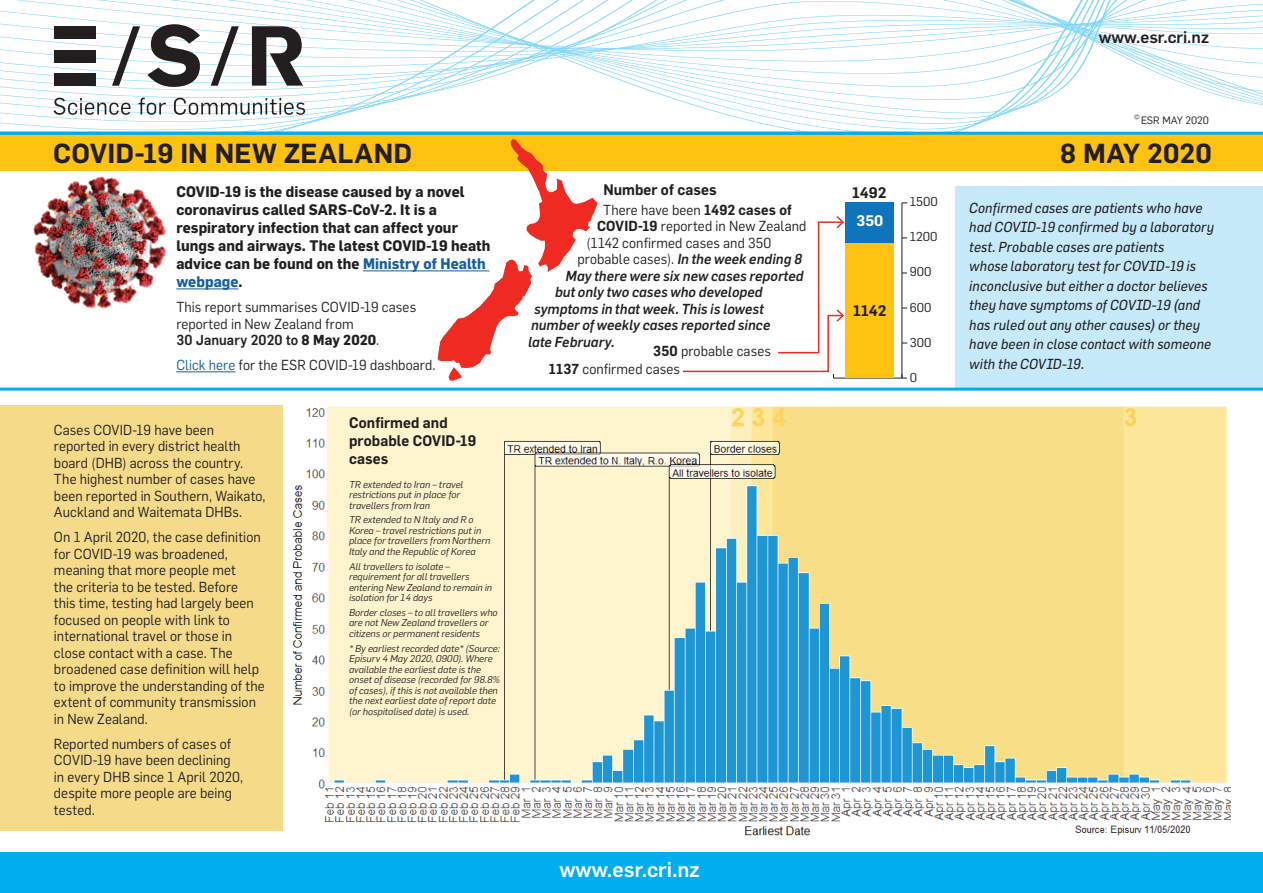
<style>
.page{position:relative;width:1263px;height:893px;background:#fff}
.page>*{position:absolute;margin:0;border:0;box-sizing:border-box;transform-origin:0 0}
.t1{font:600 27px "Flama";letter-spacing:.005em;color:#231f20}
.t2{font:500 21px "Flama";color:#fff}
.t3{font:500 16.5px "Flama";color:#231f20}
.t4{font:700 15px/18px "Flama";letter-spacing:.005em;color:#231f20;scale:.95 1}
.t5{font:600 15px/18px "Flama";letter-spacing:.005em;color:#231f20;scale:.95 1}
.t6{font:600 15px "Flama";letter-spacing:.005em;color:#231f20}
.t7{font:600 15px "Flama";color:#fff}
.t8{font:14.25px/16.5px "Flama";letter-spacing:.01em;color:#231f20;scale:.95 1}
.t9{font:italic 14.25px/19.5px "Flama";letter-spacing:.005em;color:#231f20;scale:.95 1}
.t10{font:italic 500 14.25px "Flama";letter-spacing:.005em;color:#231f20;scale:.95 1}
.t11{font:12.6px "Flama";color:#231f20}
.t12{font:10.5px "Flama";color:#231f20}
.t13{font:italic 9.75px/10.5px "Flama";color:#231f20}
.t14{font:6.15px "Flama";color:#231f20}
.s1{color:#175d9e}
.s2{font-weight:500}
.s3{font-weight:700}
.s4{font-weight:600}
.s5{font-weight:400;font-style:normal}
</style>
<div class="page">
<hr style="left:833px;top:378px;width:69px;height:1px;background:#231f20">
<hr style="left:902px;top:203px;width:1px;height:175px;background:#231f20">
<svg style="left:902px;top:374px;width:5px;height:5px"></svg>
<div style="left:845px;top:202px;width:49px;height:41px;background:#1074bc"></div>
<div style="left:845px;top:243px;width:49px;height:135px;background:#fec210"></div>
<div style="left:955px;top:187px;width:308px;height:202px;background:#c6eafa"></div>
<div style="left:0;top:135px;width:1263px;height:36px;background:#fec210"></div>
<svg style="left:0;top:0;width:1263px;height:132px"></svg>
<hr style="left:0;top:132px;width:1263px;height:3px;background:#00aeef">
<hr style="left:0;top:388px;width:1263px;height:3px;background:#00aeef">
<svg style="left:147px;top:24px;width:53px;height:63px"></svg>
<svg style="left:252px;top:26px;width:51px;height:60px"></svg>
<div style="left:54px;top:26px;width:42px;height:12px;background:#231f20"></div>
<div style="left:54px;top:50px;width:42px;height:12px;background:#231f20"></div>
<div style="left:54px;top:74px;width:42px;height:12px;background:#231f20"></div>
<svg style="left:112px;top:26px;width:28px;height:60px"></svg>
<svg style="left:211px;top:26px;width:28px;height:60px"></svg>
<svg style="left:54px;top:98px;width:76px;height:17px"></svg>
<svg style="left:139px;top:98px;width:27px;height:17px"></svg>
<svg style="left:174px;top:98px;width:131px;height:17px"></svg>
<img style="left:33px;top:176px;width:133px;height:133px">
<hr style="left:363px;top:271px;width:126px;height:1px;background:#175d9e">
<hr style="left:176px;top:289px;width:62px;height:1px;background:#175d9e">
<hr style="left:176px;top:371px;width:59px;height:1px;background:#175d9e">
<svg style="left:437px;top:139px;width:160px;height:242px"></svg>
<svg style="left:682px;top:216px;width:163px;height:162px"></svg>
<div style="left:0;top:406px;width:283px;height:425px;background:#f5da8a"></div>
<div style="left:0;top:853px;width:1263px;height:40px;background:#00aeef"></div>
<img style="left:292px;top:406px;width:938px;height:430px">
<div style="left:328px;top:409px;width:165px;height:121px;background:#fef4ce"></div>
<p class="t3" style="left:1099px;top:25px;width:112px">www.esr.cri.nz</p>
<p class="t14" style="left:1134px;top:113px;width:7px">©</p>
<p class="t12" style="left:1141px;top:113px;width:69px">ESR MAY 2020</p>
<h1 class="t1" style="left:53px;top:134px;width:360px">COVID-19 IN NEW ZEALAND</h1>
<h1 class="t1" style="left:1060px;top:134px;width:153px">8 MAY 2020</h1>
<p class="t4" style="left:176px;top:183px;width:332px">COVID-19 is the disease caused by a novel coronavirus called SARS-CoV-2. It is a respiratory infection that can affect your lungs and airways. The latest COVID-19 heath advice can be found on the <span class="s1">Ministry of Health webpage</span>.</p>
<p class="t8" style="left:176px;top:298px;width:254px">This report summarises COVID-19 cases reported in New Zealand from<br><span class="s2">30 January 2020 to</span> <span class="s3">8 May 2020</span>.</p>
<p class="t8" style="left:176px;top:356px;width:274px"><span class="s1">Click here</span> for the ESR COVID-19 dashboard.</p>
<p class="t8" style="left:54px;top:421px;width:224px">Cases COVID-19 have been reported in every district health board (DHB) across the country.<br>The highest number of cases have been reported in Southern, Waikato,<br>Auckland and Waitemata DHBs.</p>
<p class="t8" style="left:54px;top:528px;width:223px">On 1 April 2020, the case definition for COVID-19 was broadened, meaning that more people met<br>the criteria to be tested. Before<br>this time, testing had largely been focused on people with link to international travel or those in close contact with a case. The broadened case definition will help to improve the understanding of the extent of community transmission in New Zealand.</p>
<p class="t8" style="left:54px;top:735px;width:201px">Reported numbers of cases of<br>COVID-19 have been declining in every DHB since 1 April 2020, despite more people are being tested.</p>
<p class="t5" style="left:349px;top:412px;width:135px">Confirmed and probable COVID-19 cases</p>
<p class="t13" style="left:349px;top:478px;width:116px">TR extended to Iran – travel restrictions put in place for travellers from Iran</p>
<p class="t13" style="left:349px;top:514px;width:143px">TR extended to N Italy and R o<br>Korea – travel restrictions put in place for travellers from Northern<br>Italy and the Republic of Korea</p>
<p class="t13" style="left:349px;top:560px;width:145px">All travellers to isolate – requirement for all travellers entering New Zealand to remain in isolation for 14 days</p>
<p class="t13" style="left:349px;top:606px;width:150px">Border closes – to all travellers who are not New Zealand travellers or citizens or permanent residents</p>
<p class="t13" style="left:349px;top:642px;width:152px">* By earliest recorded date* (Source:<br>Episurv 4 May 2020, 0900). Where available the earliest date is the onset of disease (recorded for 98.8% of cases), if this is not available then the next earliest date of report date (or hospitalised date) is used.</p>
<p class="t5" style="left:603px;top:179px;width:121px">Number of cases</p>
<p class="t8" style="left:603px;top:201px;width:200px">There have been <span class="s4">1492 cases of</span></p>
<p class="t8" style="left:597px;top:217px;width:222px"><span class="s4">COVID-19</span> reported in New Zealand</p>
<p class="t8" style="left:586px;top:234px;width:196px">(1142 confirmed cases and 350</p>
<p class="t10" style="left:577px;top:249px;width:238px"><span class="s5">probable cases).</span> In the week ending 8</p>
<p class="t10" style="left:565px;top:265px;width:252px">May there were six new cases reported</p>
<p class="t10" style="left:555px;top:282px;width:220px">but only two cases who developed</p>
<p class="t10" style="left:534px;top:298px;width:243px">symptoms in that week. This is lowest</p>
<p class="t10" style="left:531px;top:315px;width:253px">number of weekly cases reported since</p>
<p class="t10" style="left:528px;top:331px;width:93px">late February.</p>
<p class="t8" style="left:653px;top:342px;width:125px"><span class="s4">350</span> probable cases</p>
<p class="t8" style="left:549px;top:360px;width:140px"><span class="s4">1137</span> confirmed cases</p>
<h2 class="t2" style="left:559px;top:854px;width:142px">www.esr.cri.nz</h2>
<p class="t6" style="left:852px;top:182px;width:36px">1492</p>
<p class="t7" style="left:857px;top:210px;width:28px">350</p>
<p class="t6" style="left:853px;top:300px;width:35px">1142</p>
<p class="t11" style="left:910px;top:192px;width:29px">1500</p>
<p class="t11" style="left:910px;top:228px;width:29px">1200</p>
<p class="t11" style="left:910px;top:263px;width:23px">900</p>
<p class="t11" style="left:910px;top:299px;width:23px">600</p>
<p class="t11" style="left:910px;top:334px;width:23px">300</p>
<p class="t11" style="left:910px;top:369px;width:9px">0</p>
<p class="t9" style="left:969px;top:197px;width:259px">Confirmed cases are patients who have had COVID-19 confirmed by a laboratory test. Probable cases are patients<br>whose laboratory test for COVID-19 is inconclusive but either a doctor believes they have symptoms of COVID-19 (and has ruled out any other causes) or they have been in close contact with someone with the COVID-19.</p>
</div>
